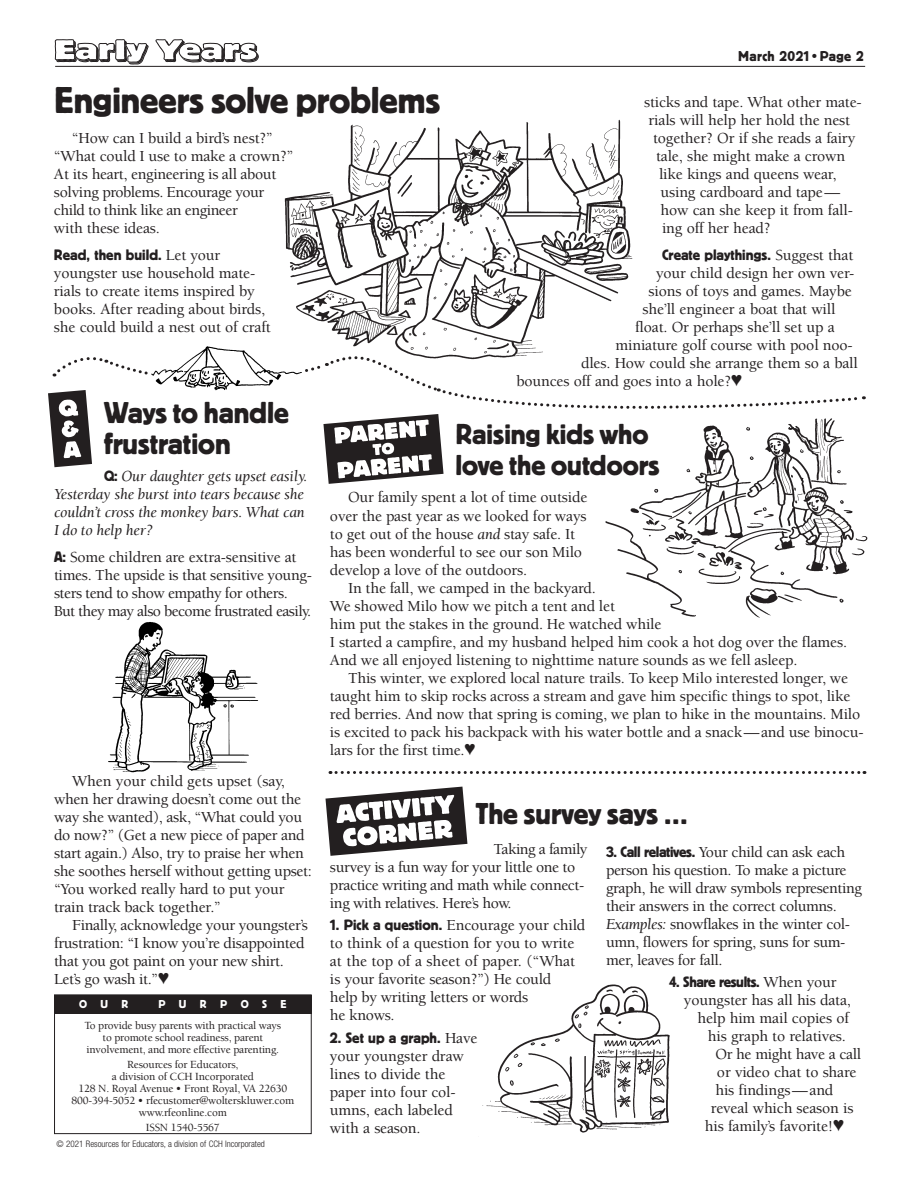
<style>
.page{position:relative;width:918px;height:1188px;background:#fff}
.page>*{position:absolute;margin:0;border:0;box-sizing:border-box;transform-origin:0 0}
.t1{font:39px "Platz";color:#231f20}
.t2{font:31.5px/31.5px "Platz";letter-spacing:-.005em;color:#231f20}
.t3{font:30px/31.5px "Platz";color:#231f20}
.t4{font:700 29.7px "Platz";color:#fff;scale:1.24 1}
.t5{font:500 15.75px/18px "Berkeley Std";letter-spacing:-.01em;color:#231f20}
.t6{font:500 15.75px/18px "Berkeley Std";letter-spacing:-.03em;color:#231f20}
.t7{font:italic 15.75px/18px "Berkeley Std";letter-spacing:-.01em;color:#231f20}
.t8{font:15.75px "Platz";color:#231f20}
.t9{font:15px "Platz";letter-spacing:.025em;color:#231f20}
.t10{font:12px "Platz";letter-spacing:1.125em;color:#fff}
.t11{font:500 11.25px/12px "Berkeley Std";letter-spacing:-.015em;color:#231f20;text-align:center}
.t12{font:300 condensed 9px "Helvetica Neue";color:#231f20}
.s1{font-family:"Platz";font-weight:400}
.s2{font-family:"Berkeley Std";font-weight:500}
.s3{font-family:"Platz";font-style:normal}
.s4{font-weight:400;font-style:italic}
</style>
<div class="page">
<svg style="left:330px;top:771px;width:535px;height:3px"></svg>
<hr style="left:55px;top:66px;width:810px;height:1px;background:#231f20">
<img style="left:284px;top:119px;width:349px;height:228px">
<svg style="left:55px;top:39px;width:94px;height:26px"></svg>
<svg style="left:155px;top:39px;width:104px;height:24px"></svg>
<img style="left:108px;top:622px;width:151px;height:151px">
<svg style="left:48px;top:347px;width:816px;height:137px"></svg>
<img style="left:603px;top:417px;width:265px;height:201px">
<div style="left:54px;top:995px;width:258px;height:18px;background:#231f20"></div>
<div style="left:54px;top:994px;width:258px;height:140px;border:1px solid #231f20"></div>
<svg style="left:326px;top:787px;width:141px;height:69px"></svg>
<img style="left:482px;top:984px;width:188px;height:149px">
<img style="left:151px;top:345px;width:155px;height:48px">
<h3 class="t4" style="left:54px;top:33px;width:165px">Early Years</h3>
<h1 class="t9" style="left:738px;top:48px;width:127px">March 2021•Page 2</h1>
<h2 class="t1" style="left:54px;top:79px;width:388px">Engineers solve problems</h2>
<p class="t5" style="left:644px;top:93px;width:219px">sticks and tape. What other mate&shy;rials will help her hold the nest</p>
<p class="t5" style="left:54px;top:129px;width:241px;text-indent:18px">“How can I build a bird’s nest?” “What could I use to make a crown?”<br>At its heart, engineering is all about solving problems. Encourage your child to think like an engineer<br>with these ideas.</p>
<p class="t5" style="left:54px;top:246px;width:218px"><span class="s1">Read, then build.</span> Let your youngster use household mate&shy;rials to create items inspired by books. After reading about birds, she could build a nest out of craft</p>
<p class="t5" style="left:653px;top:129px;width:204px">together? Or if she reads a fairy</p>
<p class="t5" style="left:656px;top:147px;width:191px">tale, she might make a crown</p>
<p class="t5" style="left:659px;top:165px;width:179px">like kings and queens wear,</p>
<p class="t5" style="left:661px;top:183px;width:181px">using cardboard and tape—</p>
<p class="t5" style="left:661px;top:201px;width:194px">how can she keep it from fall-</p>
<p class="t5" style="left:662px;top:219px;width:110px">ing off her head?</p>
<p class="t8" style="left:662px;top:246px;width:193px">Create playthings. <span class="s2">Suggest that</span></p>
<p class="t5" style="left:656px;top:264px;width:200px">your child design her own ver-</p>
<p class="t5" style="left:649px;top:282px;width:205px">sions of toys and games. Maybe</p>
<p class="t5" style="left:643px;top:300px;width:194px">she’ll engineer a boat that will</p>
<p class="t5" style="left:635px;top:318px;width:201px">float. Or perhaps she’ll set up a</p>
<p class="t5" style="left:616px;top:336px;width:239px">miniature golf course with pool noo-</p>
<p class="t5" style="left:581px;top:354px;width:278px">dles. How could she arrange them so a ball</p>
<p class="t5" style="left:517px;top:372px;width:227px">bounces off and goes into a hole?♥</p>
<h2 class="t2" style="left:104px;top:396px;width:186px">Ways to handle frustration</h2>
<p class="t7" style="left:54px;top:468px;width:255px;text-indent:50px"><span class="s3">Q:</span> Our daughter gets upset easily.<br>Yesterday she burst into tears because she couldn’t cross the monkey bars. What can I do to help her?</p>
<p class="t6" style="left:54px;top:549px;width:260px"><span class="s1">A:</span> Some children are extra-sensitive at times. The upside is that sensitive young&shy;sters tend to show empathy for others.<br>But they may also become frustrated easily.</p>
<p class="t5" style="left:72px;top:772px;width:214px">When your child gets upset (say,</p>
<p class="t5" style="left:54px;top:790px;width:249px">when her drawing doesn’t come out the</p>
<p class="t5" style="left:54px;top:808px;width:250px">way she wanted), ask, “What could you</p>
<p class="t5" style="left:54px;top:826px;width:252px">do now?” (Get a new piece of paper and</p>
<p class="t5" style="left:54px;top:844px;width:252px">start again.) Also, try to praise her when</p>
<p class="t5" style="left:54px;top:862px;width:260px">she soothes herself without getting upset:</p>
<p class="t5" style="left:54px;top:880px;width:232px">“You worked really hard to put your</p>
<p class="t5" style="left:54px;top:898px;width:168px">train track back together.”</p>
<p class="t5" style="left:72px;top:916px;width:238px">Finally, acknowledge your youngster’s</p>
<p class="t5" style="left:54px;top:934px;width:252px">frustration: “I know you’re disappointed</p>
<p class="t5" style="left:54px;top:952px;width:232px">that you got paint on your new shirt.</p>
<p class="t5" style="left:54px;top:970px;width:116px">Let’s go wash it.”♥</p>
<p class="t10" style="left:79px;top:998px;width:51px">OUR</p>
<p class="t10" style="left:158px;top:998px;width:130px">PURPOSE</p>
<p class="t11" style="left:85px;top:1019px;width:198px">To provide busy parents with practical ways to promote school readiness, parent involvement, and more effective parenting.</p>
<p class="t11" style="left:71px;top:1058px;width:224px">Resources for Educators,<br>a division of CCH Incorporated<br>128 N. Royal Avenue • Front Royal, VA 22630<br>800-394-5052 • rfecustomer@wolterskluwer.com www.rfeonline.com</p>
<p class="t11" style="left:146px;top:1121px;width:75px">ISSN 1540-5567</p>
<p class="t12" style="left:57px;top:1139px;width:210px">© 2021 Resources for Educators, a division of CCH Incorporated</p>
<h2 class="t3" style="left:455px;top:418px;width:205px">Raising kids who love the outdoors</h2>
<p class="t5" style="left:330px;top:489px;width:259px;text-indent:18px">Our family spent a lot of time outside over the past year as we looked for ways to get out of the house <span class="s4">and</span> stay safe. It has been wonderful to see our son Milo develop a love of the outdoors.</p>
<p class="t5" style="left:330px;top:579px;width:519px;text-indent:18px">In the fall, we camped in the backyard.<br>We showed Milo how we pitch a tent and let<br>him put the stakes in the ground. He watched while<br>I started a campfire, and my husband helped him cook a hot dog over the flames.<br>And we all enjoyed listening to nighttime nature sounds as we fell asleep.</p>
<p class="t5" style="left:330px;top:669px;width:535px;text-indent:18px">This winter, we explored local nature trails. To keep Milo interested longer, we taught him to skip rocks across a stream and gave him specific things to spot, like red berries. And now that spring is coming, we plan to hike in the mountains. Milo is excited to pack his backpack with his water bottle and a snack—and use binocu&shy;lars for the first time.♥</p>
<h2 class="t2" style="left:476px;top:798px;width:214px">The survey says …</h2>
<p class="t5" style="left:330px;top:840px;width:259px;text-indent:164px">Taking a family survey is a fun way for your little one to practice writing and math while connect&shy;ing with relatives. Here’s how.</p>
<p class="t5" style="left:330px;top:916px;width:257px"><span class="s1">1. Pick a question.</span> Encourage your child to think of a question for you to write at the top of a sheet of paper. (“What is your favorite season?”) He could</p>
<p class="t5" style="left:606px;top:843px;width:258px"><span class="s1">3. Call relatives.</span> Your child can ask each person his question. To make a picture graph, he will draw symbols representing their answers in the correct columns.<br><span class="s4">Examples:</span> snowflakes in the winter col&shy;umn, flowers for spring, suns for sum&shy;mer, leaves for fall.</p>
<p class="t5" style="left:684px;top:973px;width:168px;text-indent:-15px"><span class="s1">4. Share results.</span> When your youngster has all his data,</p>
<p class="t5" style="left:330px;top:988px;width:200px">help by writing letters or words</p>
<p class="t5" style="left:330px;top:1006px;width:66px">he knows.</p>
<p class="t5" style="left:697px;top:1009px;width:153px">help him mail copies of</p>
<p class="t8" style="left:330px;top:1029px;width:149px">2. Set up a graph. <span class="s2">Have</span></p>
<p class="t5" style="left:708px;top:1027px;width:140px">his graph to relatives.</p>
<p class="t5" style="left:330px;top:1047px;width:135px">your youngster draw</p>
<p class="t5" style="left:715px;top:1045px;width:147px">Or he might have a call</p>
<p class="t5" style="left:330px;top:1065px;width:117px">lines to divide the</p>
<p class="t5" style="left:717px;top:1063px;width:141px">or video chat to share</p>
<p class="t5" style="left:330px;top:1083px;width:127px">paper into four col-</p>
<p class="t5" style="left:715px;top:1081px;width:119px">his findings—and</p>
<p class="t5" style="left:330px;top:1101px;width:124px">umns, each labeled</p>
<p class="t5" style="left:711px;top:1099px;width:144px">reveal which season is</p>
<p class="t5" style="left:330px;top:1119px;width:92px">with a season.</p>
<p class="t5" style="left:705px;top:1117px;width:141px">his family’s favorite!♥</p>
</div>
